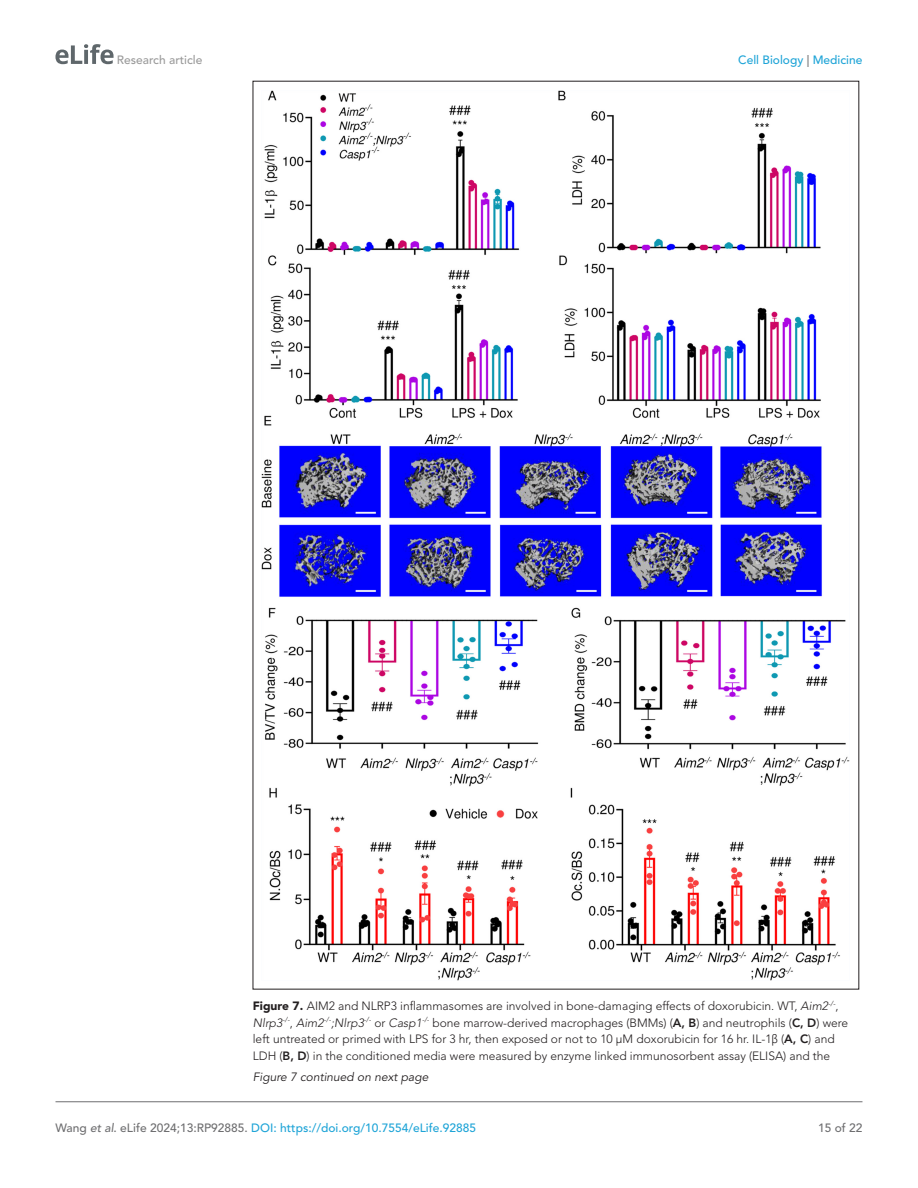
<style>
.page{position:relative;width:918px;height:1188px;background:#fff}
.page>*{position:absolute;margin:0;border:0;box-sizing:border-box;transform-origin:0 0}
.t1{font:300 12px/16.5px "Avenir LT Std";color:#231f20}
.t2{font:500 12px "Avenir LT Std";color:#1ea4d7}
.t3{font:italic 12px "Avenir LT Std";color:#231f20}
.t4{font:500 12px "Avenir LT Std";color:#9a9a9a}
.t5{font:500 12px "Avenir LT Std";color:#6e6e70}
.s1{color:#6e6e70}
.s2{font-weight:900}
.s3{font-style:italic}
.s4{font-weight:800}
.s5{font-family:"Segoe UI"}
.s6{font-style:italic;color:#6e6e70}
</style>
<div class="page">
<svg style="left:55px;top:44px;width:59px;height:20px"></svg>
<hr style="left:56px;top:1101px;width:806px;height:1px;background:#6e6e70">
<img style="left:262px;top:90px;width:588px;height:890px">
<p class="t4" style="left:117px;top:53px;width:87px">Research article</p>
<p class="t2" style="left:738px;top:53px;width:126px">Cell Biology <span class="s1">|</span> Medicine</p>
<p class="t1" style="left:253px;top:998px;width:597px"><span class="s2">Figure 7.</span> AIM2 and NLRP3 inflammasomes are involved in bone-damaging effects of doxorubicin. WT, <span class="s3">Aim2</span><sup>-/-</sup>, <span class="s3">Nlrp3</span><sup>-/-</sup>, <span class="s3">Aim2</span><sup>-/-</sup><span class="s3">;Nlrp3</span><sup>-/-</sup> or <span class="s3">Casp1</span><sup>-/-</sup> bone marrow-derived macrophages (BMMs) (<span class="s4">A, B</span>) and neutrophils (<span class="s4">C, D</span>) were left untreated or primed with LPS for 3 hr, then exposed or not to 10 µM doxorubicin for 16 hr. IL-1<span class="s5">β</span> (<span class="s4">A, C</span>) and LDH (<span class="s4">B, D</span>) in the conditioned media were measured by enzyme linked immunosorbent assay (ELISA) and the</p>
<p class="t3" style="left:253px;top:1070px;width:177px">Figure 7 continued on next page</p>
<p class="t2" style="left:56px;top:1121px;width:422px"><span class="s1">Wang</span> <span class="s6">et al</span><span class="s1">. eLife 2024;13:RP92885.</span> DOI: https://doi.org/10.7554/eLife.92885</p>
<p class="t5" style="left:818px;top:1121px;width:46px">15 of 22</p>
</div>
